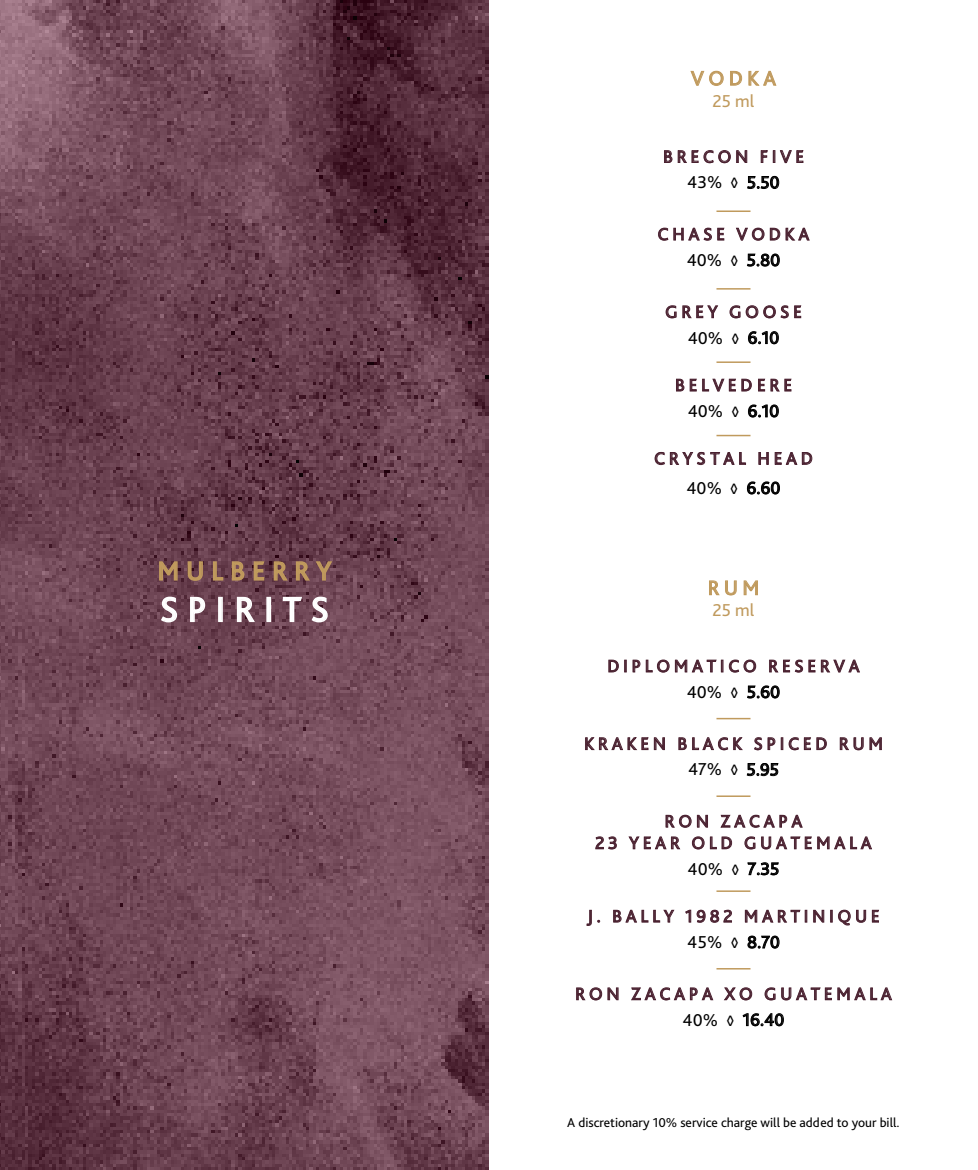
<style>
.page{position:relative;width:978px;height:1170px;background:#fff}
.page>*{position:absolute;margin:0;border:0;box-sizing:border-box;transform-origin:0 0}
.t1{font:36px "Bliss Pro";letter-spacing:.265em;color:#fff}
.t2{font:27px "Bliss Pro";letter-spacing:.265em;color:#c09a5d}
.t3{font:21px "Bliss Pro";letter-spacing:.215em;color:#c09a5d}
.t4{font:18px/21.6px "Bliss Pro";letter-spacing:.215em;color:#4a2130;text-align:center}
.t5{font:18px "Bliss Pro";color:#000}
.t6{font:18px "Bliss Pro";color:#c09a5d}
.t7{font:13.5px "Bliss Pro";color:#000}
</style>
<div class="page">
<img style="left:0;top:0;width:489px;height:1169px">
<svg style="left:158px;top:560px;width:20px;height:21px"></svg>
<svg style="left:187px;top:560px;width:17px;height:21px"></svg>
<svg style="left:212px;top:560px;width:12px;height:21px"></svg>
<svg style="left:231px;top:560px;width:14px;height:21px"></svg>
<svg style="left:253px;top:560px;width:13px;height:21px"></svg>
<svg style="left:273px;top:560px;width:16px;height:21px"></svg>
<svg style="left:295px;top:560px;width:39px;height:21px"></svg>
<svg style="left:160px;top:596px;width:18px;height:27px"></svg>
<svg style="left:189px;top:596px;width:17px;height:26px"></svg>
<div style="left:218px;top:596px;width:5px;height:26px;border:2px solid #fff"></div>
<svg style="left:236px;top:596px;width:20px;height:26px"></svg>
<div style="left:266px;top:596px;width:5px;height:26px;border:2px solid #fff"></div>
<svg style="left:282px;top:596px;width:21px;height:26px"></svg>
<svg style="left:310px;top:596px;width:18px;height:27px"></svg>
<svg style="left:690px;top:70px;width:34px;height:16px"></svg>
<svg style="left:730px;top:71px;width:12px;height:15px"></svg>
<svg style="left:748px;top:70px;width:29px;height:16px"></svg>
<svg style="left:664px;top:150px;width:83px;height:13px"></svg>
<svg style="left:760px;top:150px;width:44px;height:14px"></svg>
<svg style="left:747px;top:176px;width:32px;height:13px"></svg>
<hr style="left:716px;top:210px;width:34px;height:2px;background:#c09a5d">
<svg style="left:658px;top:227px;width:67px;height:14px"></svg>
<svg style="left:736px;top:227px;width:74px;height:14px"></svg>
<svg style="left:747px;top:253px;width:33px;height:13px"></svg>
<hr style="left:716px;top:288px;width:34px;height:1px;background:#c09a5d">
<svg style="left:665px;top:305px;width:54px;height:13px"></svg>
<svg style="left:729px;top:305px;width:73px;height:13px"></svg>
<svg style="left:748px;top:331px;width:31px;height:13px"></svg>
<hr style="left:716px;top:361px;width:34px;height:2px;background:#c09a5d">
<svg style="left:676px;top:378px;width:76px;height:14px"></svg>
<svg style="left:758px;top:378px;width:34px;height:14px"></svg>
<svg style="left:748px;top:404px;width:31px;height:13px"></svg>
<hr style="left:716px;top:435px;width:34px;height:1px;background:#c09a5d">
<svg style="left:654px;top:451px;width:92px;height:14px"></svg>
<svg style="left:758px;top:452px;width:55px;height:13px"></svg>
<svg style="left:747px;top:481px;width:33px;height:13px"></svg>
<svg style="left:709px;top:580px;width:28px;height:15px"></svg>
<svg style="left:743px;top:580px;width:15px;height:15px"></svg>
<svg style="left:608px;top:659px;width:115px;height:14px"></svg>
<svg style="left:729px;top:659px;width:27px;height:14px"></svg>
<svg style="left:769px;top:659px;width:91px;height:14px"></svg>
<svg style="left:747px;top:685px;width:33px;height:13px"></svg>
<hr style="left:716px;top:717px;width:34px;height:2px;background:#c09a5d">
<svg style="left:585px;top:737px;width:80px;height:13px"></svg>
<svg style="left:678px;top:737px;width:65px;height:13px"></svg>
<svg style="left:754px;top:737px;width:73px;height:13px"></svg>
<svg style="left:840px;top:737px;width:42px;height:13px"></svg>
<svg style="left:747px;top:763px;width:31px;height:13px"></svg>
<hr style="left:716px;top:795px;width:34px;height:1px;background:#c09a5d">
<svg style="left:595px;top:836px;width:22px;height:13px"></svg>
<svg style="left:628px;top:814px;width:244px;height:35px"></svg>
<svg style="left:747px;top:862px;width:32px;height:13px"></svg>
<hr style="left:716px;top:890px;width:34px;height:1px;background:#c09a5d">
<svg style="left:586px;top:909px;width:14px;height:17px"></svg>
<svg style="left:613px;top:909px;width:62px;height:14px"></svg>
<svg style="left:685px;top:909px;width:47px;height:14px"></svg>
<svg style="left:745px;top:909px;width:62px;height:14px"></svg>
<svg style="left:813px;top:909px;width:11px;height:14px"></svg>
<svg style="left:830px;top:909px;width:36px;height:16px"></svg>
<svg style="left:872px;top:909px;width:7px;height:13px"></svg>
<svg style="left:747px;top:935px;width:32px;height:13px"></svg>
<hr style="left:716px;top:967px;width:34px;height:2px;background:#c09a5d">
<svg style="left:576px;top:987px;width:43px;height:13px"></svg>
<svg style="left:631px;top:987px;width:83px;height:13px"></svg>
<svg style="left:724px;top:987px;width:28px;height:13px"></svg>
<svg style="left:764px;top:987px;width:128px;height:13px"></svg>
<svg style="left:743px;top:1013px;width:41px;height:13px"></svg>
<h2 class="t2" style="left:158px;top:554px;width:175px">MULBERRY</h2>
<h1 class="t1" style="left:160px;top:587px;width:170px">SPIRITS</h1>
<p class="t3" style="left:691px;top:65px;width:87px">VODKA</p>
<p class="t6" style="left:713px;top:90px;width:43px">25 ml</p>
<p class="t4" style="left:663px;top:145px;width:142px">BRECON FIVE</p>
<p class="t5" style="left:687px;top:171px;width:94px">43% ◊ 5.50</p>
<p class="t4" style="left:658px;top:223px;width:153px">CHASE VODKA</p>
<p class="t5" style="left:687px;top:249px;width:95px">40% ◊ 5.80</p>
<p class="t4" style="left:665px;top:300px;width:138px">GREY GOOSE</p>
<p class="t5" style="left:688px;top:326px;width:93px">40% ◊ 6.10</p>
<p class="t4" style="left:675px;top:374px;width:118px">BELVEDERE</p>
<p class="t5" style="left:688px;top:400px;width:93px">40% ◊ 6.10</p>
<p class="t4" style="left:654px;top:447px;width:160px">CRYSTAL HEAD</p>
<p class="t5" style="left:687px;top:476px;width:95px">40% ◊ 6.60</p>
<p class="t3" style="left:708px;top:574px;width:53px">RUM</p>
<p class="t6" style="left:713px;top:599px;width:43px">25 ml</p>
<p class="t4" style="left:607px;top:654px;width:254px">DIPLOMATICO RESERVA</p>
<p class="t5" style="left:687px;top:680px;width:95px">40% ◊ 5.60</p>
<p class="t4" style="left:584px;top:732px;width:300px">KRAKEN BLACK SPICED RUM</p>
<p class="t5" style="left:688px;top:758px;width:92px">47% ◊ 5.95</p>
<p class="t4" style="left:595px;top:809px;width:278px">RON ZACAPA<br>23 YEAR OLD GUATEMALA</p>
<p class="t5" style="left:688px;top:857px;width:93px">40% ◊ 7.35</p>
<p class="t4" style="left:587px;top:904px;width:294px">J. BALLY 1982 MARTINIQUE</p>
<p class="t5" style="left:687px;top:930px;width:94px">45% ◊ 8.70</p>
<p class="t4" style="left:575px;top:982px;width:318px">RON ZACAPA XO GUATEMALA</p>
<p class="t5" style="left:683px;top:1008px;width:103px">40% ◊ 16.40</p>
<p class="t7" style="left:567px;top:1113px;width:334px">A discretionary 10% service charge will be added to your bill.</p>
</div>
